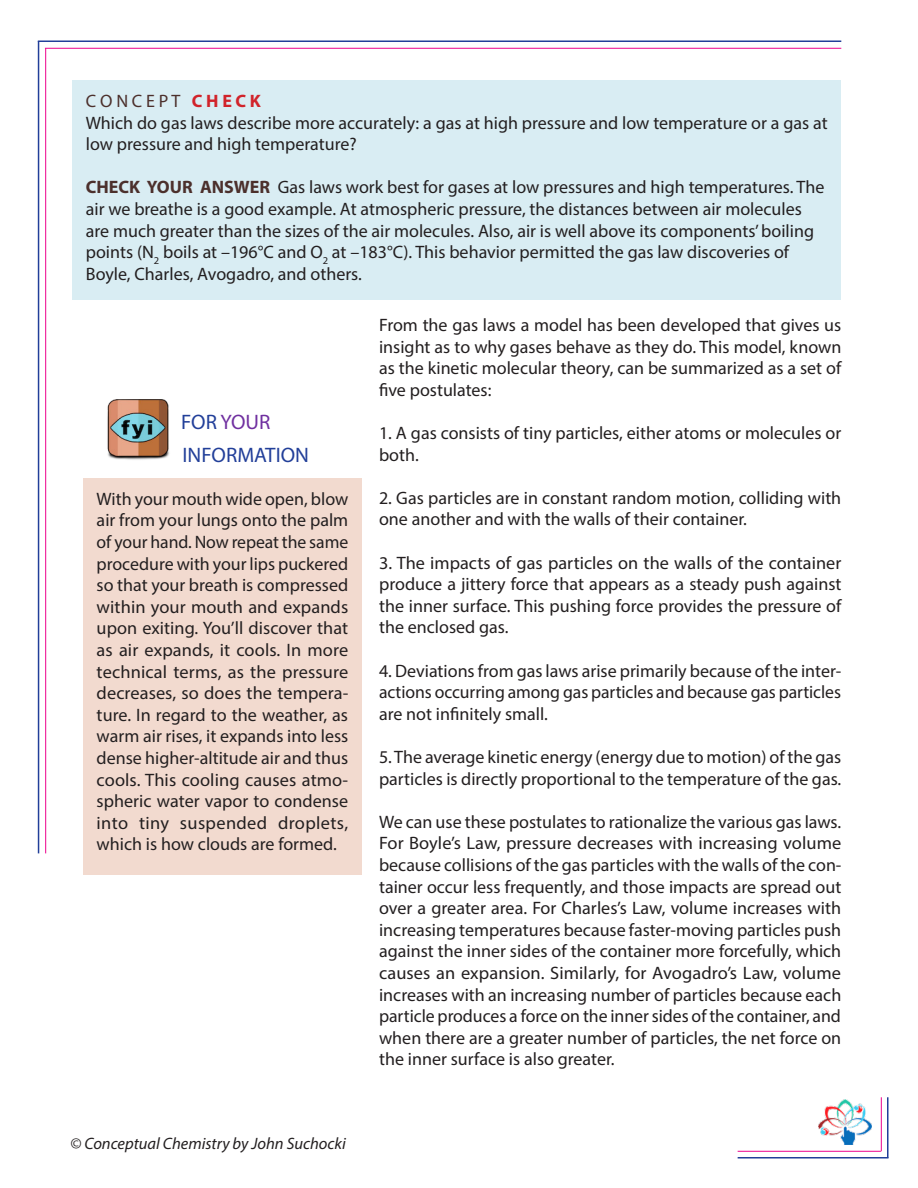
<style>
.page{position:relative;width:918px;height:1188px;background:#fff}
.page>*{position:absolute;margin:0;border:0;box-sizing:border-box;transform-origin:0 0}
.t1{font:21px "Myriad Pro";color:#223f99}
.t2{font:21px "Myriad Pro";color:#7030a0}
.Concept_Check{font:18px/21.6px "Myriad Pro";color:#231f20;text-align:justify}
.Concept_Check-2{font:18px "Myriad Pro";color:#4c302c}
.t3{font:italic 16.5px "Myriad Pro";color:#231f20}
.s1{font-weight:700;color:#d1232a}
.s2{font-weight:700;color:#4c302c}
.s3{color:#223f99}
</style>
<div class="page">
<img style="left:818px;top:1099px;width:53px;height:45px">
<hr style="left:38px;top:41px;width:1px;height:812px;background:#223f99">
<hr style="left:38px;top:40px;width:803px;height:2px;background:#223f99">
<hr style="left:45px;top:48px;width:1px;height:805px;background:#ed028c">
<hr style="left:45px;top:48px;width:796px;height:1px;background:#ed028c">
<hr style="left:887px;top:1097px;width:2px;height:61px;background:#223f99">
<hr style="left:738px;top:1157px;width:151px;height:2px;background:#223f99">
<hr style="left:881px;top:1097px;width:1px;height:54px;background:#ed028c">
<hr style="left:738px;top:1151px;width:143px;height:1px;background:#ed028c">
<div style="left:83px;top:478px;width:279px;height:397px;background:#f2dacf"></div>
<img style="left:107px;top:400px;width:62px;height:60px">
<div style="left:72px;top:80px;width:769px;height:219px;background:#d9edf3"></div>
<p class="Concept_Check-2" style="left:86px;top:90px;width:177px">C O N C E P T <span class="s1">C H E C K</span></p>
<p class="Concept_Check" style="left:86px;top:111px;width:743px">Which do gas laws describe more accurately: a gas at high pressure and low temperature or a gas at low pressure and high temperature?</p>
<p class="Concept_Check" style="left:86px;top:176px;width:740px;text-align:left"><span class="s2">CHECK YOUR ANSWER</span> Gas laws work best for gases at low pressures and high temperatures. The air we breathe is a good example. At atmospheric pressure, the distances between air molecules are much greater than the sizes of the air molecules. Also, air is well above its components’ boiling points (N<sub>2</sub> boils at –196°C and O<sub>2</sub> at –183°C). This behavior permitted the gas law discoveries of Boyle, Charles, Avogadro, and others.</p>
<p class="t2" style="left:181px;top:409px;width:91px"><span class="s3">FOR</span> YOUR</p>
<p class="t1" style="left:183px;top:442px;width:128px">INFORMATION</p>
<p class="Concept_Check" style="left:97px;top:488px;width:253px">With your mouth wide open, blow air from your lungs onto the palm of your hand. Now repeat the same procedure with your lips puckered so that your breath is compressed within your mouth and expands upon exiting. You’ll discover that as air expands, it cools. In more technical terms, as the pressure decreases, so does the tempera&shy;ture. In regard to the weather, as warm air rises, it expands into less dense higher-altitude air and thus cools. This cooling causes atmo&shy;spheric water vapor to condense into tiny suspended droplets, which is how clouds are formed.</p>
<p class="t3" style="left:70px;top:1134px;width:277px">© Conceptual Chemistry by John Suchocki</p>
<p class="Concept_Check" style="left:379px;top:314px;width:464px">From the gas laws a model has been developed that gives us insight as to why gases behave as they do. This model, known as the kinetic molecular theory, can be summarized as a set of five postulates:</p>
<p class="Concept_Check" style="left:379px;top:422px;width:464px">1. A gas consists of tiny particles, either atoms or molecules or both.</p>
<p class="Concept_Check" style="left:379px;top:487px;width:464px">2. Gas particles are in constant random motion, colliding with one another and with the walls of their container.</p>
<p class="Concept_Check" style="left:379px;top:552px;width:464px">3. The impacts of gas particles on the walls of the container produce a jittery force that appears as a steady push against the inner surface. This pushing force provides the pressure of the enclosed gas.</p>
<p class="Concept_Check" style="left:379px;top:660px;width:464px">4. Deviations from gas laws arise primarily because of the inter&shy;actions occurring among gas particles and because gas particles are not infinitely small.</p>
<p class="Concept_Check" style="left:379px;top:746px;width:464px">5. The average kinetic energy (energy due to motion) of the gas particles is directly proportional to the temperature of the gas.</p>
<p class="Concept_Check" style="left:379px;top:811px;width:464px">We can use these postulates to rationalize the various gas laws.<br>For Boyle’s Law, pressure decreases with increasing volume because collisions of the gas particles with the walls of the con&shy;tainer occur less frequently, and those impacts are spread out over a greater area. For Charles’s Law, volume increases with increasing temperatures because faster-moving particles push against the inner sides of the container more forcefully, which causes an expansion. Similarly, for Avogadro’s Law, volume increases with an increasing number of particles because each particle produces a force on the inner sides of the container, and when there are a greater number of particles, the net force on the inner surface is also greater.</p>
</div>
